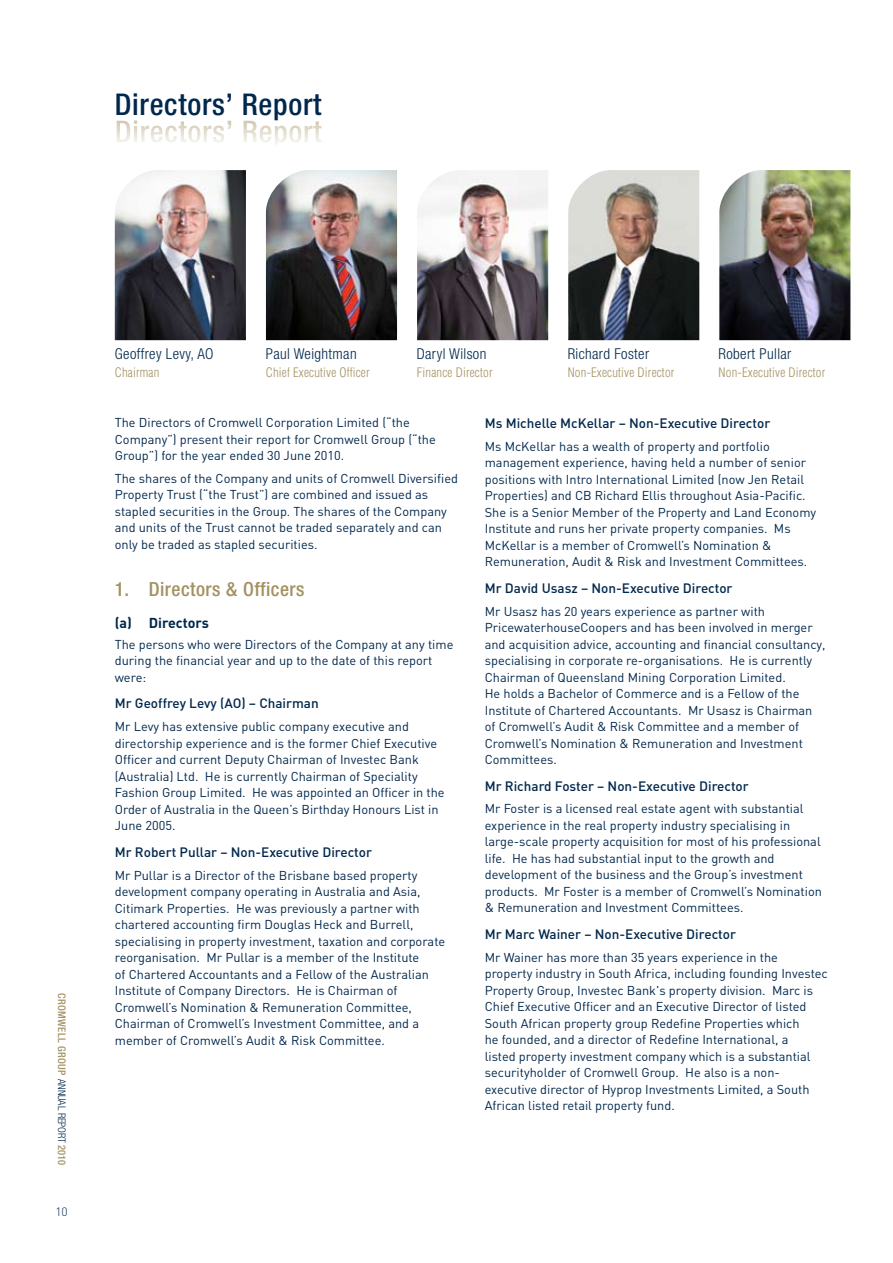
<style>
.page{position:relative;width:893px;height:1263px;background:#fff}
.page>*{position:absolute;margin:0;border:0;box-sizing:border-box;transform-origin:0 0}
.t1{font:500 condensed 30px "Helvetica Neue LT Std";letter-spacing:.025em;color:#00274c}
.t2{font:500 condensed 19.5px "Helvetica Neue LT Std";letter-spacing:.025em;color:#a39161}
.t3{font:300 condensed 15px "Helvetica Neue LT Std";letter-spacing:.025em;color:#00274c}
.t4{font:700 14.25px "DIN";color:#00274c}
.t5{font:500 13.5px "DIN";color:#00274c}
.t6{font:12.75px/16.5px "DIN";color:#00274c}
.t7{font:300 condensed 12.75px "Helvetica LT Std";letter-spacing:.015em;color:#a39161}
.t8{font:300 12px "DIN";color:#00274c}
.t9{font:500 condensed 10.5px "Helvetica Neue LT Std";letter-spacing:.04em;color:#a39161}
.s1{font-weight:300;color:#00274c}
</style>
<div class="page">
<svg style="left:117px;top:120px;width:203px;height:24px"></svg>
<img style="left:115px;top:170px;width:131px;height:170px">
<img style="left:719px;top:170px;width:131px;height:170px">
<img style="left:266px;top:170px;width:131px;height:170px">
<img style="left:568px;top:170px;width:131px;height:170px">
<img style="left:417px;top:170px;width:131px;height:170px">
<h1 class="t1" style="left:115px;top:86px;width:208px">Directors’ Report</h1>
<p class="t9" style="left:68px;top:993px;width:174px;rotate:90deg">CROMWELL GROUP <span class="s1">ANNUAL REPORT</span> 2010</p>
<p class="t8" style="left:56px;top:1204px;width:14px">10</p>
<p class="t3" style="left:115px;top:345px;width:100px">Geoffrey Levy, AO</p>
<p class="t7" style="left:115px;top:364px;width:46px">Chairman</p>
<p class="t3" style="left:266px;top:345px;width:92px">Paul Weightman</p>
<p class="t7" style="left:266px;top:364px;width:105px">Chief Executive Officer</p>
<p class="t3" style="left:417px;top:345px;width:71px">Daryl Wilson</p>
<p class="t7" style="left:417px;top:364px;width:77px">Finance Director</p>
<p class="t3" style="left:568px;top:345px;width:83px">Richard Foster</p>
<p class="t7" style="left:568px;top:364px;width:108px">Non-Executive Director</p>
<p class="t3" style="left:719px;top:345px;width:74px">Robert Pullar</p>
<p class="t7" style="left:719px;top:364px;width:108px">Non-Executive Director</p>
<p class="t6" style="left:115px;top:414px;width:323px">The Directors of Cromwell Corporation Limited (“the<br>Company”) present their report for Cromwell Group (“the<br>Group”) for the year ended 30 June 2010.</p>
<p class="t6" style="left:115px;top:470px;width:345px">The shares of the Company and units of Cromwell Diversified Property Trust (“the Trust”) are combined and issued as stapled securities in the Group. The shares of the Company and units of the Trust cannot be traded separately and can only be traded as stapled securities.</p>
<h2 class="t2" style="left:115px;top:577px;width:191px">1. Directors &amp; Officers</h2>
<p class="t4" style="left:115px;top:613px;width:96px">(a) Directors</p>
<p class="t6" style="left:115px;top:635px;width:340px">The persons who were Directors of the Company at any time during the financial year and up to the date of this report were:</p>
<p class="t5" style="left:115px;top:694px;width:205px">Mr Geoffrey Levy (AO) – Chairman</p>
<p class="t6" style="left:115px;top:718px;width:331px">Mr Levy has extensive public company executive and directorship experience and is the former Chief Executive Officer and current Deputy Chairman of Investec Bank (Australia) Ltd. He is currently Chairman of Speciality Fashion Group Limited. He was appointed an Officer in the Order of Australia in the Queen’s Birthday Honours List in June 2005.</p>
<p class="t5" style="left:115px;top:843px;width:259px">Mr Robert Pullar – Non-Executive Director</p>
<p class="t6" style="left:115px;top:866px;width:332px">Mr Pullar is a Director of the Brisbane based property development company operating in Australia and Asia, Citimark Properties. He was previously a partner with chartered accounting firm Douglas Heck and Burrell, specialising in property investment, taxation and corporate reorganisation. Mr Pullar is a member of the Institute<br>of Chartered Accountants and a Fellow of the Australian Institute of Company Directors. He is Chairman of Cromwell’s Nomination &amp; Remuneration Committee, Chairman of Cromwell’s Investment Committee, and a member of Cromwell’s Audit &amp; Risk Committee.</p>
<p class="t5" style="left:485px;top:414px;width:287px">Ms Michelle McKellar – Non-Executive Director</p>
<p class="t6" style="left:485px;top:437px;width:333px">Ms McKellar has a wealth of property and portfolio management experience, having held a number of senior positions with Intro International Limited (now Jen Retail Properties) and CB Richard Ellis throughout Asia-Pacific.<br>She is a Senior Member of the Property and Land Economy Institute and runs her private property companies. Ms McKellar is a member of Cromwell’s Nomination &amp; Remuneration, Audit &amp; Risk and Investment Committees.</p>
<p class="t5" style="left:485px;top:579px;width:249px">Mr David Usasz – Non-Executive Director</p>
<p class="t6" style="left:485px;top:602px;width:342px">Mr Usasz has 20 years experience as partner with PricewaterhouseCoopers and has been involved in merger and acquisition advice, accounting and financial consultancy, specialising in corporate re-organisations. He is currently Chairman of Queensland Mining Corporation Limited.<br>He holds a Bachelor of Commerce and is a Fellow of the Institute of Chartered Accountants. Mr Usasz is Chairman of Cromwell’s Audit &amp; Risk Committee and a member of Cromwell’s Nomination &amp; Remuneration and Investment Committees.</p>
<p class="t5" style="left:485px;top:777px;width:265px">Mr Richard Foster – Non-Executive Director</p>
<p class="t6" style="left:485px;top:800px;width:339px">Mr Foster is a licensed real estate agent with substantial experience in the real property industry specialising in large-scale property acquisition for most of his professional life. He has had substantial input to the growth and development of the business and the Group’s investment products. Mr Foster is a member of Cromwell’s Nomination &amp; Remuneration and Investment Committees.</p>
<p class="t5" style="left:485px;top:925px;width:253px">Mr Marc Wainer – Non-Executive Director</p>
<p class="t6" style="left:485px;top:948px;width:345px">Mr Wainer has more than 35 years experience in the property industry in South Africa, including founding Investec Property Group, Investec Bank's property division. Marc is Chief Executive Officer and an Executive Director of listed South African property group Redefine Properties which<br>he founded, and a director of Redefine International, a<br>listed property investment company which is a substantial securityholder of Cromwell Group. He also is a non&shy;executive director of Hyprop Investments Limited, a South African listed retail property fund.</p>
</div>
